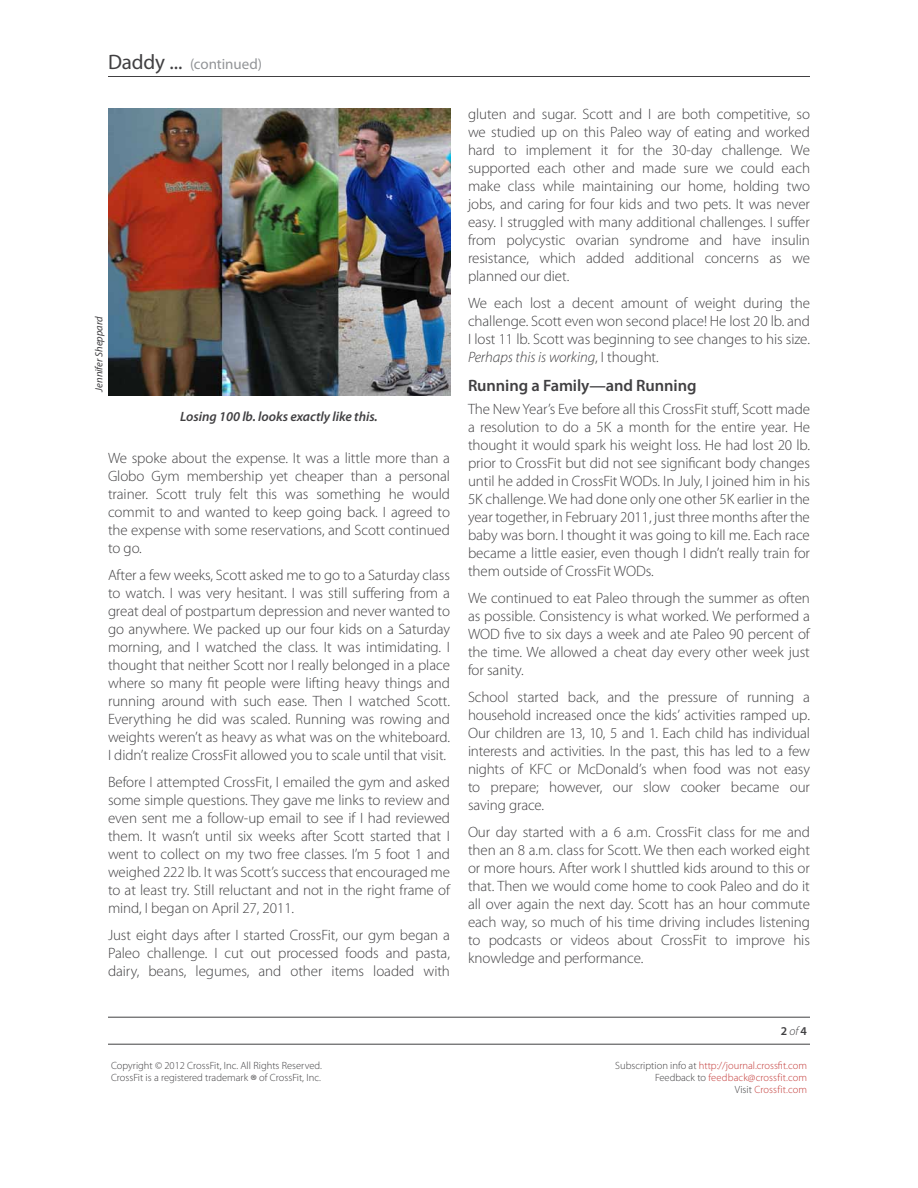
<style>
.page{position:relative;width:918px;height:1188px;background:#fff}
.page>*{position:absolute;margin:0;border:0;box-sizing:border-box;transform-origin:0 0}
.t1{font:600 16.5px "Myriad Pro";letter-spacing:-.005em;color:#414042}
.t2{font:300 15px/18px "Myriad Pro";letter-spacing:-.005em;color:#414042;text-align:justify}
.t3{font:15px "Myriad Pro";letter-spacing:-.005em;color:#939598}
.t4{font:italic 600 13.5px "Myriad Pro";letter-spacing:-.005em;color:#414042}
.t5{font:600 12px "Myriad Pro";color:#414042}
.t6{font:300 10.5px/12px "Myriad Pro";color:#c33b39;text-align:right}
.t7{font:300 10.5px/12px "Myriad Pro";color:#414042}
.t8{font:italic 10.5px "Myriad Pro";letter-spacing:-.005em;color:#414042}
.s1{font-size:21px;color:#414042}
.s2{font-style:italic}
.s3{font-weight:300;font-style:italic}
.s4{font-size:16.5px}
.s5{color:#414042}
</style>
<div class="page">
<hr style="left:108px;top:76px;width:702px;height:1px;background:#414042">
<hr style="left:108px;top:1017px;width:702px;height:1px;background:#414042">
<hr style="left:108px;top:1044px;width:702px;height:1px;background:#414042">
<img style="left:108px;top:108px;width:342px;height:288px">
<p class="t3" style="left:108px;top:56px;width:156px"><span class="s1">Daddy ...</span> (continued)</p>
<p class="t8" style="left:93px;top:392px;width:77px;rotate:-90deg">Jennifer Sheppard</p>
<p class="t4" style="left:180px;top:409px;width:199px">Losing 100 lb. looks exactly like this.</p>
<p class="t2" style="left:108px;top:449px;width:344px">We spoke about the expense. It was a little more than a Globo Gym membership yet cheaper than a personal trainer. Scott truly felt this was something he would commit to and wanted to keep going back. I agreed to the expense with some reservations, and Scott continued to go.</p>
<p class="t2" style="left:108px;top:566px;width:344px">After a few weeks, Scott asked me to go to a Saturday class to watch. I was very hesitant. I was still suffering from a great deal of postpartum depression and never wanted to go anywhere. We packed up our four kids on a Saturday morning, and I watched the class. It was intimidating. I thought that neither Scott nor I really belonged in a place where so many fit people were lifting heavy things and running around with such ease. Then I watched Scott.<br>Everything he did was scaled. Running was rowing and weights weren’t as heavy as what was on the whiteboard.<br>I didn’t realize CrossFit allowed you to scale until that visit.</p>
<p class="t2" style="left:108px;top:773px;width:344px">Before I attempted CrossFit, I emailed the gym and asked some simple questions. They gave me links to review and even sent me a follow-up email to see if I had reviewed them. It wasn’t until six weeks after Scott started that I went to collect on my two free classes. I’m 5 foot 1 and weighed 222 lb. It was Scott’s success that encouraged me to at least try. Still reluctant and not in the right frame of mind, I began on April 27, 2011.</p>
<p class="t2" style="left:108px;top:926px;width:344px">Just eight days after I started CrossFit, our gym began a Paleo challenge. I cut out processed foods and pasta, dairy, beans, legumes, and other items loaded with</p>
<p class="t2" style="left:468px;top:105px;width:344px">gluten and sugar. Scott and I are both competitive, so we studied up on this Paleo way of eating and worked hard to implement it for the 30-day challenge. We supported each other and made sure we could each make class while maintaining our home, holding two jobs, and caring for four kids and two pets. It was never easy. I struggled with many additional challenges. I suffer from polycystic ovarian syndrome and have insulin resistance, which added additional concerns as we planned our diet.</p>
<p class="t2" style="left:468px;top:294px;width:344px">We each lost a decent amount of weight during the challenge. Scott even won second place! He lost 20 lb. and I lost 11 lb. Scott was beginning to see changes to his size.<br><span class="s2">Perhaps this is working</span>, I thought.</p>
<p class="t1" style="left:468px;top:376px;width:230px">Running a Family—and Running</p>
<p class="t2" style="left:468px;top:400px;width:344px">The New Year’s Eve before all this CrossFit stuff, Scott made a resolution to do a 5K a month for the entire year. He thought it would spark his weight loss. He had lost 20 lb. prior to CrossFit but did not see significant body changes until he added in CrossFit WODs. In July, I joined him in his 5K challenge. We had done only one other 5K earlier in the year together, in February 2011, just three months after the baby was born. I thought it was going to kill me. Each race became a little easier, even though I didn’t really train for them outside of CrossFit WODs.</p>
<p class="t2" style="left:468px;top:589px;width:344px">We continued to eat Paleo through the summer as often as possible. Consistency is what worked. We performed a WOD five to six days a week and ate Paleo 90 percent of the time. We allowed a cheat day every other week just for sanity.</p>
<p class="t2" style="left:468px;top:688px;width:344px">School started back, and the pressure of running a household increased once the kids’ activities ramped up.<br>Our children are 13, 10, 5 and 1. Each child has individual interests and activities. In the past, this has led to a few nights of KFC or McDonald’s when food was not easy to prepare; however, our slow cooker became our saving grace.</p>
<p class="t2" style="left:468px;top:823px;width:344px">Our day started with a 6 a.m. CrossFit class for me and then an 8 a.m. class for Scott. We then each worked eight or more hours. After work I shuttled kids around to this or that. Then we would come home to cook Paleo and do it all over again the next day. Scott has an hour commute each way, so much of his time driving includes listening to podcasts or videos about CrossFit to improve his knowledge and performance.</p>
<p class="t5" style="left:781px;top:1024px;width:28px">2 <span class="s3">of</span> 4</p>
<p class="t7" style="left:111px;top:1060px;width:212px">Copyright © 2012 CrossFit, Inc. All Rights Reserved.<br>CrossFit is a registered trademark <span class="s4">®</span> of CrossFit, Inc.</p>
<p class="t6" style="left:615px;top:1060px;width:193px"><span class="s5">Subscription info at</span> http://journal.crossfit.com<br><span class="s5">Feedback to</span> feedback@crossfit.com<br><span class="s5">Visit</span> Crossfit.com</p>
</div>
